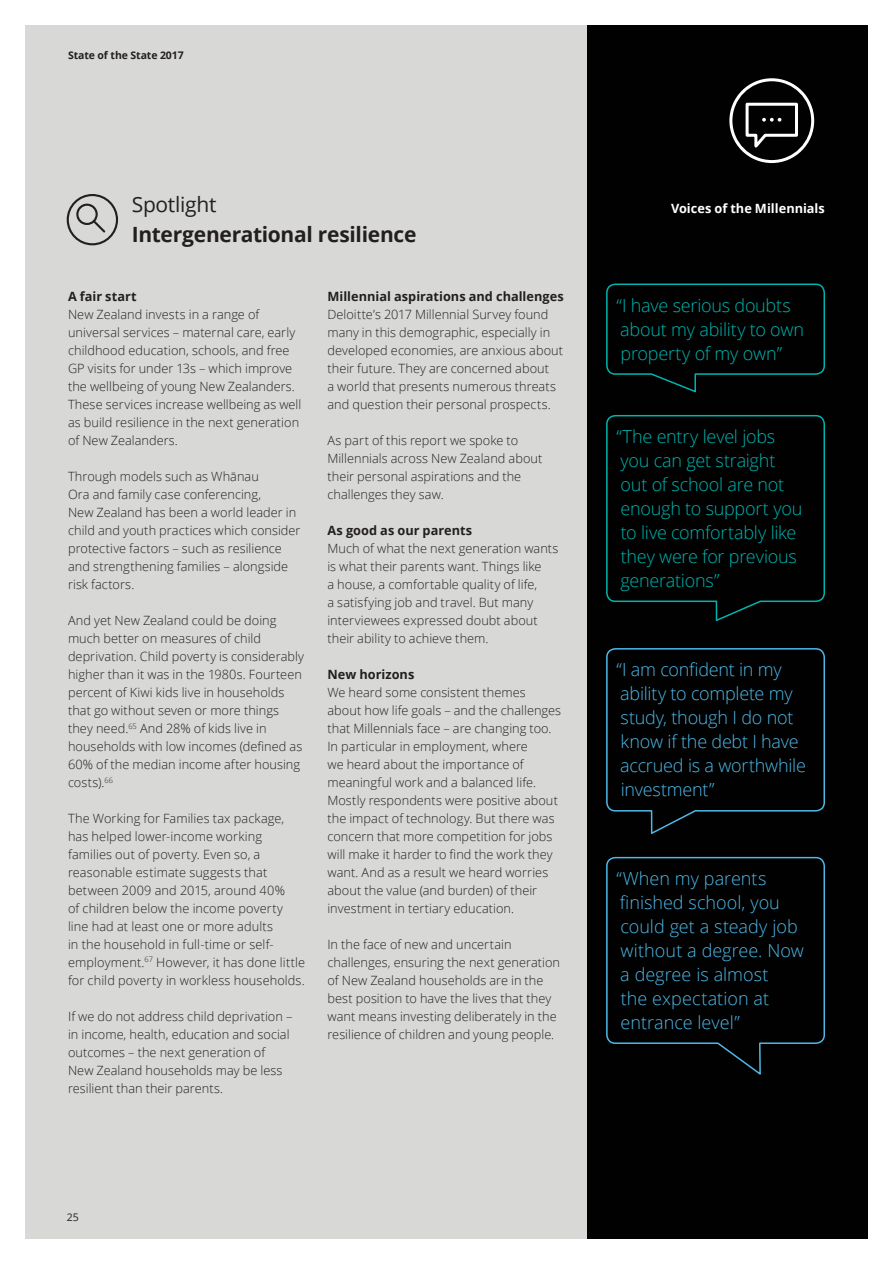
<style>
.page{position:relative;width:893px;height:1263px;background:#fff}
.page>*{position:absolute;margin:0;border:0;box-sizing:border-box;transform-origin:0 0}
.Small_heading_bold{font:700 21px "Open Sans";letter-spacing:-.015em;color:#231f20}
.Small_heading_bold-2{font:21px "Open Sans";letter-spacing:-.015em;color:#231f20}
.Quote_pullout_small{font:300 18px/24px "Open Sans";color:#4eb9e9}
.Quote_pullout_small-2{font:300 18px/24px "Open Sans";letter-spacing:-.015em;color:#00b5ae}
.Body_copy__8_5_12pt{font:300 12.75px/18px "Open Sans";letter-spacing:.005em;color:#231f20}
.Body_copy__8_5_12pt-2{font:700 12.75px "Open Sans";color:#fff}
.t1{font:700 10.5px "Open Sans";letter-spacing:-.01em;color:#231f20}
.t2{font:10.5px "Open Sans";color:#231f20}
.s1{font-weight:700}
</style>
<div class="page">
<div style="left:26px;top:25px;width:841px;height:1213px;background:#d8d9d7"></div>
<div style="left:587px;top:25px;width:280px;height:1213px;background:#010101"></div>
<svg style="left:606px;top:283px;width:219px;height:110px"></svg>
<svg style="left:606px;top:648px;width:219px;height:186px"></svg>
<svg style="left:606px;top:415px;width:219px;height:206px"></svg>
<svg style="left:606px;top:856px;width:219px;height:219px"></svg>
<svg style="left:729px;top:78px;width:85px;height:85px"></svg>
<svg style="left:67px;top:194px;width:51px;height:51px"></svg>
<p class="t1" style="left:68px;top:48px;width:117px">State of the State 2017</p>
<p class="Small_heading_bold-2" style="left:132px;top:189px;width:86px">Spotlight</p>
<p class="Body_copy__8_5_12pt-2" style="left:671px;top:199px;width:155px">Voices of the Millennials</p>
<p class="Small_heading_bold" style="left:132px;top:219px;width:286px">Intergenerational resilience</p>
<p class="Body_copy__8_5_12pt" style="left:68px;top:287px;width:235px"><span class="s1">A fair start<br></span>New Zealand invests in a range of universal services – maternal care, early childhood education, schools, and free GP visits for under 13s – which improve the wellbeing of young New Zealanders.<br>These services increase wellbeing as well as build resilience in the next generation of New Zealanders.</p>
<p class="Body_copy__8_5_12pt" style="left:68px;top:467px;width:234px">Through models such as Whānau<br>Ora and family case conferencing,<br>New Zealand has been a world leader in child and youth practices which consider protective factors – such as resilience and strengthening families – alongside risk factors.</p>
<p class="Body_copy__8_5_12pt" style="left:68px;top:611px;width:238px">And yet New Zealand could be doing much better on measures of child deprivation. Child poverty is considerably higher than it was in the 1980s. Fourteen percent of Kiwi kids live in households that go without seven or more things they need.<sup>65</sup> And 28% of kids live in households with low incomes (defined as 60% of the median income after housing costs).<sup>66</sup></p>
<p class="Body_copy__8_5_12pt" style="left:68px;top:809px;width:239px">The Working for Families tax package, has helped lower-income working families out of poverty. Even so, a reasonable estimate suggests that between 2009 and 2015, around 40%<br>of children below the income poverty line had at least one or more adults<br>in the household in full-time or self&shy;employment.<sup>67</sup> However, it has done little for child poverty in workless households.</p>
<p class="Body_copy__8_5_12pt" style="left:68px;top:1006px;width:226px">If we do not address child deprivation – in income, health, education and social outcomes – the next generation of New Zealand households may be less resilient than their parents.</p>
<p class="Body_copy__8_5_12pt" style="left:327px;top:287px;width:238px"><span class="s1">Millennial aspirations and challenges </span>Deloitte’s 2017 Millennial Survey found many in this demographic, especially in developed economies, are anxious about their future. They are concerned about<br>a world that presents numerous threats and question their personal prospects.</p>
<p class="Body_copy__8_5_12pt" style="left:327px;top:431px;width:217px">As part of this report we spoke to<br>Millennials across New Zealand about their personal aspirations and the challenges they saw.</p>
<p class="Body_copy__8_5_12pt" style="left:327px;top:521px;width:233px"><span class="s1">As good as our parents<br></span>Much of what the next generation wants is what their parents want. Things like<br>a house, a comfortable quality of life,<br>a satisfying job and travel. But many interviewees expressed doubt about their ability to achieve them.</p>
<p class="Body_copy__8_5_12pt" style="left:327px;top:665px;width:235px"><span class="s1">New horizons<br></span>We heard some consistent themes about how life goals – and the challenges that Millennials face – are changing too.<br>In particular in employment, where<br>we heard about the importance of meaningful work and a balanced life.<br>Mostly respondents were positive about the impact of technology. But there was concern that more competition for jobs will make it harder to find the work they want. And as a result we heard worries about the value (and burden) of their investment in tertiary education.</p>
<p class="Body_copy__8_5_12pt" style="left:327px;top:934px;width:234px">In the face of new and uncertain challenges, ensuring the next generation of New Zealand households are in the best position to have the lives that they want means investing deliberately in the resilience of children and young people.</p>
<p class="t2" style="left:67px;top:1210px;width:13px">25</p>
<p class="Quote_pullout_small-2" style="left:616px;top:293px;width:189px">“I have serious doubts about my ability to own property of my own”</p>
<p class="Quote_pullout_small-2" style="left:616px;top:424px;width:187px">“The entry level jobs you can get straight out of school are not enough to support you to live comfortably like they were for previous generations”</p>
<p class="Quote_pullout_small" style="left:616px;top:657px;width:191px">“I am confident in my ability to complete my study, though I do not know if the debt I have accrued is a worthwhile investment”</p>
<p class="Quote_pullout_small" style="left:616px;top:866px;width:189px">“When my parents finished school, you could get a steady job without a degree. Now a degree is almost<br>the expectation at entrance level”</p>
</div>
